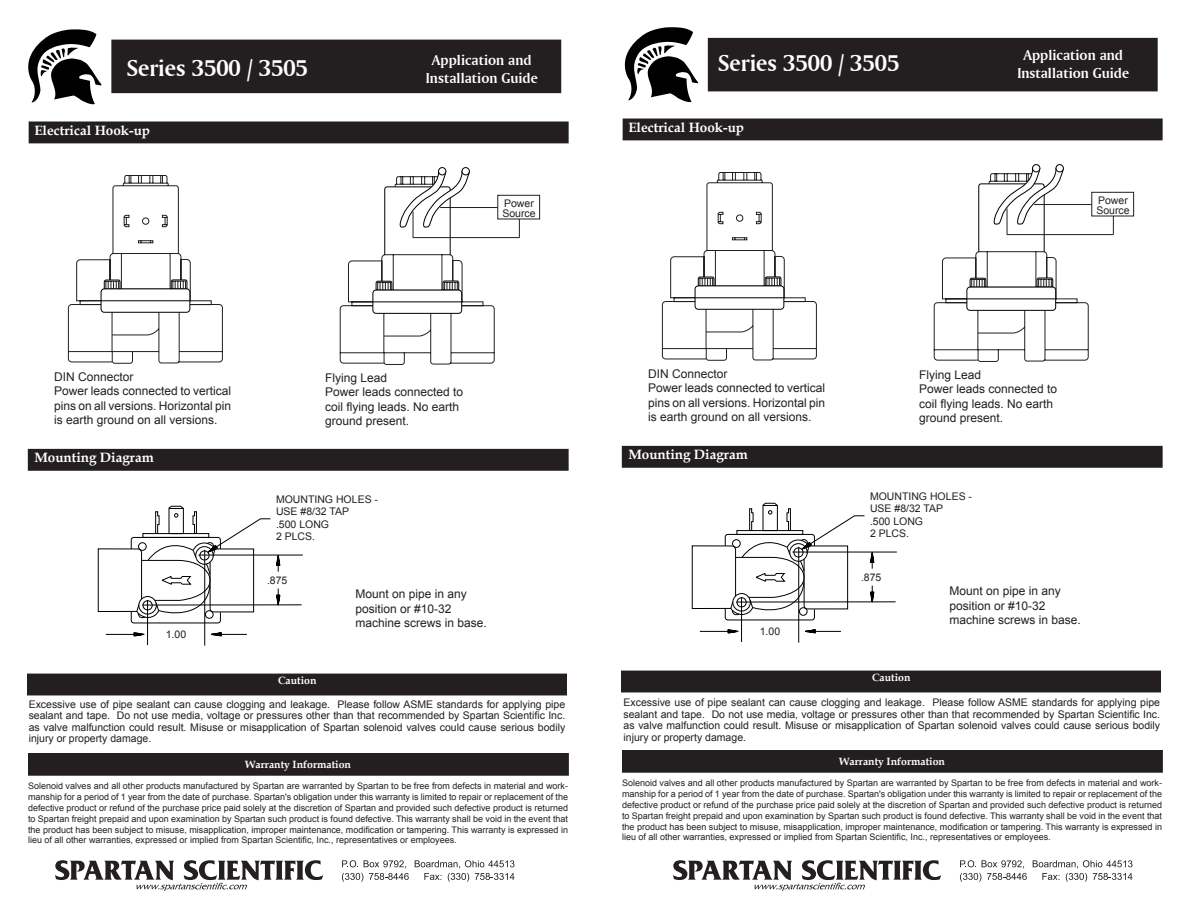
<style>
.page{position:relative;width:1188px;height:918px;background:#fff}
.page>*{position:absolute;margin:0;border:0;box-sizing:border-box;transform-origin:0 0}
.t1{font:24px "Amerigo BT Bold A";color:#fff}
.t2{font:15px/18px "Amerigo BT Bold A";color:#fff;text-align:center}
.t3{font:700 13.5px "Book Antiqua";color:#fff}
.t4{font:12px/14.4px "Arial";color:#231f20}
.t5{font:10.5px/11.6px "Arial";color:#231f20;text-align:justify}
.t6{font:700 10.5px "Book Antiqua";color:#fff}
.t7{font:9px/10.8px "Arial";color:#231f20;text-align:justify}
</style>
<div class="page">
<svg style="left:28px;top:29px;width:73px;height:75px"></svg>
<div style="left:112px;top:40px;width:448px;height:52px;background:#231f20"></div>
<div style="left:111px;top:40px;width:450px;height:53px;border:2px solid #231f20"></div>
<svg style="left:625px;top:27px;width:73px;height:75px"></svg>
<div style="left:709px;top:39px;width:448px;height:52px;background:#231f20"></div>
<div style="left:708px;top:38px;width:450px;height:53px;border:2px solid #231f20"></div>
<svg style="left:55px;top:860px;width:268px;height:31px"></svg>
<svg style="left:342px;top:860px;width:67px;height:22px"></svg>
<svg style="left:415px;top:860px;width:100px;height:22px"></svg>
<svg style="left:673px;top:860px;width:268px;height:31px"></svg>
<svg style="left:960px;top:860px;width:67px;height:22px"></svg>
<svg style="left:1033px;top:860px;width:100px;height:22px"></svg>
<div style="left:29px;top:122px;width:539px;height:21px;background:#231f20"></div>
<div style="left:29px;top:754px;width:539px;height:21px;background:#231f20"></div>
<div style="left:28px;top:753px;width:541px;height:23px;border:2px solid #231f20"></div>
<div style="left:28px;top:674px;width:538px;height:21px;background:#231f20"></div>
<div style="left:29px;top:450px;width:539px;height:20px;background:#231f20"></div>
<div style="left:28px;top:449px;width:541px;height:22px;border:2px solid #231f20"></div>
<div style="left:497px;top:195px;width:43px;height:24px;border:1px solid #231f20"></div>
<hr style="left:413px;top:237px;width:107px;height:1px;background:#231f20">
<svg style="left:519px;top:219px;width:1px;height:18px"></svg>
<hr style="left:440px;top:207px;width:58px;height:1px;background:#231f20">
<svg style="left:67px;top:175px;width:156px;height:189px"></svg>
<div style="left:438px;top:167px;width:9px;height:9px;border:1px solid #000;border-radius:50%"></div>
<svg style="left:339px;top:171px;width:156px;height:194px"></svg>
<div style="left:462px;top:167px;width:8px;height:8px;background:#fefefe;border-radius:50%"></div>
<div style="left:461px;top:167px;width:9px;height:9px;border:1px solid #000;border-radius:50%"></div>
<svg style="left:205px;top:632px;width:42px;height:4px"></svg>
<svg style="left:106px;top:632px;width:39px;height:4px"></svg>
<svg style="left:98px;top:506px;width:182px;height:118px"></svg>
<hr style="left:147px;top:600px;width:1px;height:45px;background:#000">
<hr style="left:142px;top:604px;width:160px;height:1px;background:#000">
<hr style="left:198px;top:555px;width:105px;height:1px;background:#000">
<hr style="left:204px;top:550px;width:1px;height:96px;background:#000">
<div style="left:623px;top:119px;width:539px;height:21px;background:#231f20"></div>
<div style="left:623px;top:118px;width:540px;height:22px;border:2px solid #231f20"></div>
<div style="left:623px;top:751px;width:539px;height:21px;background:#231f20"></div>
<div style="left:622px;top:750px;width:541px;height:23px;border:2px solid #231f20"></div>
<div style="left:622px;top:671px;width:538px;height:21px;background:#231f20"></div>
<div style="left:623px;top:447px;width:539px;height:20px;background:#231f20"></div>
<div style="left:622px;top:446px;width:541px;height:22px;border:2px solid #231f20"></div>
<div style="left:1091px;top:192px;width:43px;height:24px;border:1px solid #231f20"></div>
<hr style="left:1007px;top:234px;width:107px;height:1px;background:#231f20">
<svg style="left:1113px;top:216px;width:1px;height:18px"></svg>
<hr style="left:1034px;top:204px;width:58px;height:1px;background:#231f20">
<svg style="left:661px;top:172px;width:156px;height:189px"></svg>
<div style="left:1032px;top:164px;width:9px;height:9px;border:1px solid #000;border-radius:50%"></div>
<svg style="left:933px;top:168px;width:156px;height:194px"></svg>
<div style="left:1056px;top:164px;width:8px;height:8px;background:#fefefe;border-radius:50%"></div>
<div style="left:1055px;top:164px;width:9px;height:9px;border:1px solid #000;border-radius:50%"></div>
<svg style="left:799px;top:629px;width:42px;height:4px"></svg>
<svg style="left:700px;top:629px;width:39px;height:4px"></svg>
<svg style="left:692px;top:503px;width:182px;height:118px"></svg>
<hr style="left:741px;top:597px;width:1px;height:45px;background:#000">
<hr style="left:736px;top:601px;width:160px;height:1px;background:#000">
<hr style="left:792px;top:552px;width:105px;height:1px;background:#000">
<hr style="left:798px;top:547px;width:1px;height:96px;background:#000">
<p class="t1" style="left:127px;top:53px;width:183px">Series 3500 / 3505</p>
<h2 class="t2" style="left:1017px;top:46px;width:113px">Application and<br>Installation Guide</h2>
<p class="t1" style="left:718px;top:48px;width:183px">Series 3500 / 3505</p>
<p class="t2" style="left:432px;top:50px;width:101px">Application and</p>
<p class="t2" style="left:426px;top:68px;width:113px">Installation Guide</p>
<p class="t3" style="left:34px;top:121px;width:117px">Electrical Hook-up</p>
<p class="t5" style="left:504px;top:197px;width:31px">Power</p>
<p class="t5" style="left:502px;top:208px;width:35px">Source</p>
<p class="t3" style="left:628px;top:118px;width:117px">Electrical Hook-up</p>
<p class="t5" style="left:1098px;top:194px;width:31px">Power</p>
<p class="t5" style="left:1096px;top:205px;width:35px">Source</p>
<p class="t4" style="left:54px;top:370px;width:81px">DIN Connector</p>
<p class="t4" style="left:54px;top:384px;width:179px;text-align:justify">Power leads connected to vertical pins on all versions. Horizontal pin is earth ground on all versions.</p>
<p class="t3" style="left:34px;top:448px;width:121px">Mounting Diagram</p>
<p class="t5" style="left:166px;top:629px;width:22px">1.00</p>
<p class="t4" style="left:325px;top:371px;width:64px">Flying Lead</p>
<p class="t4" style="left:325px;top:385px;width:140px">Power leads connected to coil flying leads. No earth ground present.</p>
<p class="t5" style="left:276px;top:493px;width:104px">MOUNTING HOLES -</p>
<p class="t5" style="left:276px;top:506px;width:75px">USE #8/32 TAP</p>
<p class="t5" style="left:276px;top:518px;width:55px">.500 LONG</p>
<p class="t5" style="left:276px;top:531px;width:41px">2 PLCS.</p>
<p class="t5" style="left:267px;top:574px;width:22px">.875</p>
<p class="t6" style="left:278px;top:674px;width:40px">Caution</p>
<p class="t4" style="left:356px;top:587px;width:113px">Mount on pipe in any</p>
<p class="t4" style="left:356px;top:601px;width:98px">position or #10-32</p>
<p class="t4" style="left:356px;top:616px;width:133px">machine screws in base.</p>
<p class="t5" style="left:29px;top:698px;width:538px">Excessive use of pipe sealant can cause clogging and leakage. Please follow ASME standards for applying pipe sealant and tape. Do not use media, voltage or pressures other than that recommended by Spartan Scientific Inc. as valve malfunction could result. Misuse or misapplication of Spartan solenoid valves could cause serious bodily injury or property damage.</p>
<p class="t6" style="left:245px;top:757px;width:107px">Warranty Information</p>
<p class="t7" style="left:28px;top:781px;width:542px">Solenoid valves and all other products manufactured by Spartan are warranted by Spartan to be free from defects in material and work&shy;manship for a period of 1 year from the date of purchase. Spartan's obligation under this warranty is limited to repair or replacement of the defective product or refund of the purchase price paid solely at the discretion of Spartan and provided such defective product is returned to Spartan freight prepaid and upon examination by Spartan such product is found defective. This warranty shall be void in the event that the product has been subject to misuse, misapplication, improper maintenance, modification or tampering. This warranty is expressed in lieu of all other warranties, expressed or implied from Spartan Scientific, Inc., representatives or employees.</p>
<p class="t4" style="left:648px;top:367px;width:81px">DIN Connector</p>
<p class="t4" style="left:648px;top:381px;width:179px;text-align:justify">Power leads connected to vertical pins on all versions. Horizontal pin is earth ground on all versions.</p>
<p class="t3" style="left:628px;top:445px;width:121px">Mounting Diagram</p>
<p class="t5" style="left:760px;top:626px;width:22px">1.00</p>
<p class="t4" style="left:919px;top:368px;width:64px">Flying Lead</p>
<p class="t4" style="left:919px;top:382px;width:140px">Power leads connected to coil flying leads. No earth ground present.</p>
<p class="t5" style="left:870px;top:490px;width:104px">MOUNTING HOLES -</p>
<p class="t5" style="left:870px;top:503px;width:75px">USE #8/32 TAP</p>
<p class="t5" style="left:870px;top:515px;width:55px">.500 LONG</p>
<p class="t5" style="left:870px;top:528px;width:41px">2 PLCS.</p>
<p class="t5" style="left:861px;top:571px;width:22px">.875</p>
<p class="t6" style="left:872px;top:671px;width:40px">Caution</p>
<p class="t4" style="left:950px;top:584px;width:113px">Mount on pipe in any</p>
<p class="t4" style="left:950px;top:598px;width:98px">position or #10-32</p>
<p class="t4" style="left:950px;top:613px;width:133px">machine screws in base.</p>
<p class="t5" style="left:624px;top:697px;width:538px">Excessive use of pipe sealant can cause clogging and leakage. Please follow ASME standards for applying pipe sealant and tape. Do not use media, voltage or pressures other than that recommended by Spartan Scientific Inc. as valve malfunction could result. Misuse or misapplication of Spartan solenoid valves could cause serious bodily injury or property damage.</p>
<p class="t6" style="left:839px;top:754px;width:107px">Warranty Information</p>
<p class="t7" style="left:622px;top:778px;width:542px">Solenoid valves and all other products manufactured by Spartan are warranted by Spartan to be free from defects in material and work&shy;manship for a period of 1 year from the date of purchase. Spartan's obligation under this warranty is limited to repair or replacement of the defective product or refund of the purchase price paid solely at the discretion of Spartan and provided such defective product is returned to Spartan freight prepaid and upon examination by Spartan such product is found defective. This warranty shall be void in the event that the product has been subject to misuse, misapplication, improper maintenance, modification or tampering. This warranty is expressed in lieu of all other warranties, expressed or implied from Spartan Scientific, Inc., representatives or employees.</p>
</div>
